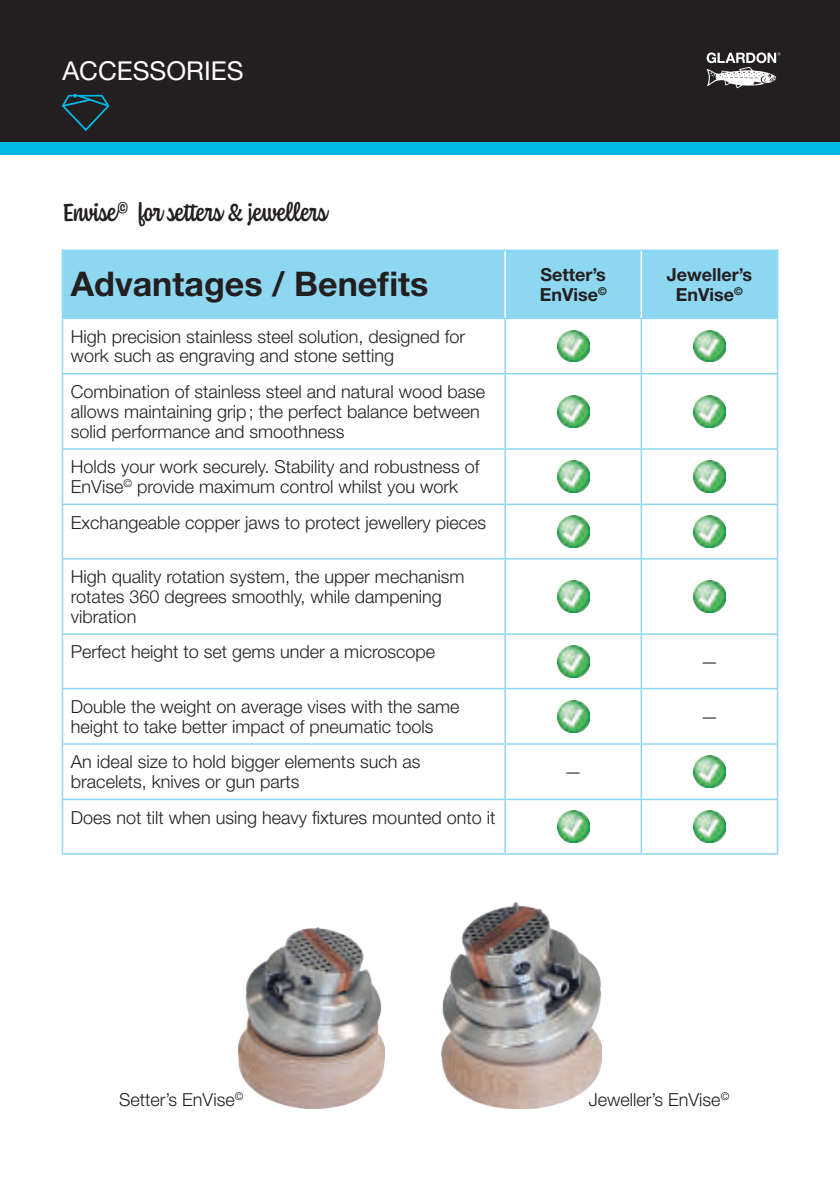
<style>
.page{position:relative;width:840px;height:1191px;background:#fff}
.page>*{position:absolute;margin:0;border:0;box-sizing:border-box;transform-origin:0 0}
.t1{font:700 34px "Helvetica Neue LT Std";color:#231f20}
.t2{font:500 26px "Coniferous";color:#231f20}
.t3{font:26px "Helvetica Neue LT Std";color:#fff}
.t4{font:300 18px/19.8px "Helvetica Neue LT Std";color:#231f20}
.t5{font:700 18px/19.8px "Helvetica Neue LT Std";color:#231f20}
</style>
<div class="page">
<div style="left:0;top:142px;width:839px;height:12px;background:#00b8e5"></div>
<div style="left:0;top:0;width:839px;height:142px;background:#231f20"></div>
<svg style="left:62px;top:94px;width:47px;height:36px"></svg>
<svg style="left:706px;top:52px;width:74px;height:36px"></svg>
<div style="left:63px;top:251px;width:713px;height:66px;background:#8ed7f0"></div>
<svg style="left:63px;top:319px;width:713px;height:534px"></svg>
<hr style="left:62px;top:249px;width:443px;height:2px;background:#8ed7f0">
<hr style="left:62px;top:251px;width:1px;height:66px;background:#8ed7f0">
<hr style="left:505px;top:249px;width:136px;height:2px;background:#8ed7f0">
<hr style="left:641px;top:249px;width:136px;height:2px;background:#8ed7f0">
<hr style="left:776px;top:251px;width:1px;height:66px;background:#8ed7f0">
<hr style="left:62px;top:317px;width:443px;height:2px;background:#8ed7f0">
<hr style="left:62px;top:319px;width:1px;height:54px;background:#8ed7f0">
<hr style="left:505px;top:317px;width:136px;height:2px;background:#8ed7f0">
<hr style="left:504px;top:319px;width:1px;height:54px;background:#8ed7f0">
<hr style="left:641px;top:317px;width:136px;height:2px;background:#8ed7f0">
<hr style="left:640px;top:319px;width:1px;height:54px;background:#8ed7f0">
<hr style="left:776px;top:319px;width:1px;height:54px;background:#8ed7f0">
<hr style="left:62px;top:373px;width:443px;height:1px;background:#8ed7f0">
<hr style="left:62px;top:374px;width:1px;height:74px;background:#8ed7f0">
<hr style="left:505px;top:373px;width:136px;height:1px;background:#8ed7f0">
<hr style="left:504px;top:374px;width:1px;height:74px;background:#8ed7f0">
<hr style="left:641px;top:373px;width:136px;height:1px;background:#8ed7f0">
<hr style="left:640px;top:374px;width:1px;height:74px;background:#8ed7f0">
<hr style="left:776px;top:374px;width:1px;height:74px;background:#8ed7f0">
<hr style="left:62px;top:448px;width:443px;height:2px;background:#8ed7f0">
<hr style="left:62px;top:450px;width:1px;height:53px;background:#8ed7f0">
<hr style="left:505px;top:448px;width:136px;height:2px;background:#8ed7f0">
<hr style="left:504px;top:450px;width:1px;height:53px;background:#8ed7f0">
<hr style="left:641px;top:448px;width:136px;height:2px;background:#8ed7f0">
<hr style="left:640px;top:450px;width:1px;height:53px;background:#8ed7f0">
<hr style="left:776px;top:450px;width:1px;height:53px;background:#8ed7f0">
<hr style="left:62px;top:503px;width:443px;height:2px;background:#8ed7f0">
<hr style="left:62px;top:505px;width:1px;height:53px;background:#8ed7f0">
<hr style="left:505px;top:503px;width:136px;height:2px;background:#8ed7f0">
<hr style="left:504px;top:505px;width:1px;height:53px;background:#8ed7f0">
<hr style="left:641px;top:503px;width:136px;height:2px;background:#8ed7f0">
<hr style="left:640px;top:505px;width:1px;height:53px;background:#8ed7f0">
<hr style="left:776px;top:505px;width:1px;height:53px;background:#8ed7f0">
<hr style="left:62px;top:558px;width:443px;height:1px;background:#8ed7f0">
<hr style="left:62px;top:559px;width:1px;height:74px;background:#8ed7f0">
<hr style="left:505px;top:558px;width:136px;height:1px;background:#8ed7f0">
<hr style="left:504px;top:559px;width:1px;height:74px;background:#8ed7f0">
<hr style="left:641px;top:558px;width:136px;height:1px;background:#8ed7f0">
<hr style="left:640px;top:559px;width:1px;height:74px;background:#8ed7f0">
<hr style="left:776px;top:559px;width:1px;height:74px;background:#8ed7f0">
<hr style="left:62px;top:633px;width:443px;height:2px;background:#8ed7f0">
<hr style="left:62px;top:635px;width:1px;height:53px;background:#8ed7f0">
<hr style="left:505px;top:633px;width:136px;height:2px;background:#8ed7f0">
<hr style="left:504px;top:635px;width:1px;height:53px;background:#8ed7f0">
<hr style="left:641px;top:633px;width:136px;height:2px;background:#8ed7f0">
<hr style="left:640px;top:635px;width:1px;height:53px;background:#8ed7f0">
<hr style="left:776px;top:635px;width:1px;height:53px;background:#8ed7f0">
<hr style="left:62px;top:688px;width:443px;height:1px;background:#8ed7f0">
<hr style="left:62px;top:689px;width:1px;height:54px;background:#8ed7f0">
<hr style="left:505px;top:688px;width:136px;height:1px;background:#8ed7f0">
<hr style="left:504px;top:689px;width:1px;height:54px;background:#8ed7f0">
<hr style="left:641px;top:688px;width:136px;height:1px;background:#8ed7f0">
<hr style="left:640px;top:689px;width:1px;height:54px;background:#8ed7f0">
<hr style="left:776px;top:689px;width:1px;height:54px;background:#8ed7f0">
<hr style="left:62px;top:743px;width:443px;height:1px;background:#8ed7f0">
<hr style="left:62px;top:744px;width:1px;height:54px;background:#8ed7f0">
<hr style="left:505px;top:743px;width:136px;height:1px;background:#8ed7f0">
<hr style="left:504px;top:744px;width:1px;height:54px;background:#8ed7f0">
<hr style="left:641px;top:743px;width:136px;height:1px;background:#8ed7f0">
<hr style="left:640px;top:744px;width:1px;height:54px;background:#8ed7f0">
<hr style="left:776px;top:744px;width:1px;height:54px;background:#8ed7f0">
<hr style="left:62px;top:798px;width:443px;height:2px;background:#8ed7f0">
<hr style="left:62px;top:800px;width:1px;height:53px;background:#8ed7f0">
<hr style="left:505px;top:798px;width:136px;height:2px;background:#8ed7f0">
<hr style="left:504px;top:800px;width:1px;height:53px;background:#8ed7f0">
<hr style="left:641px;top:798px;width:136px;height:2px;background:#8ed7f0">
<hr style="left:640px;top:800px;width:1px;height:53px;background:#8ed7f0">
<hr style="left:776px;top:800px;width:1px;height:53px;background:#8ed7f0">
<hr style="left:62px;top:853px;width:443px;height:1px;background:#8ed7f0">
<hr style="left:505px;top:853px;width:136px;height:1px;background:#8ed7f0">
<hr style="left:641px;top:853px;width:136px;height:1px;background:#8ed7f0">
<hr style="left:504px;top:251px;width:1px;height:66px;background:#fff">
<hr style="left:640px;top:251px;width:1px;height:66px;background:#fff">
<img style="left:557px;top:330px;width:32px;height:32px">
<img style="left:693px;top:330px;width:32px;height:32px">
<img style="left:557px;top:395px;width:32px;height:32px">
<img style="left:693px;top:395px;width:32px;height:32px">
<img style="left:557px;top:461px;width:32px;height:31px">
<img style="left:693px;top:461px;width:32px;height:31px">
<img style="left:557px;top:516px;width:32px;height:31px">
<img style="left:693px;top:516px;width:32px;height:31px">
<img style="left:557px;top:580px;width:32px;height:32px">
<img style="left:693px;top:580px;width:32px;height:32px">
<img style="left:557px;top:645px;width:32px;height:32px">
<img style="left:557px;top:700px;width:32px;height:32px">
<img style="left:693px;top:756px;width:32px;height:31px">
<img style="left:557px;top:810px;width:32px;height:32px">
<img style="left:693px;top:810px;width:32px;height:32px">
<img style="left:239px;top:927px;width:145px;height:181px">
<img style="left:441px;top:902px;width:159px;height:206px">
<h2 class="t3" style="left:62px;top:55px;width:183px">ACCESSORIES</h2>
<h2 class="t2" style="left:62px;top:195px;width:266px">Envise<sup>©</sup> for setters &amp; jewellers</h2>
<h1 class="t1" style="left:71px;top:263px;width:359px">Advantages / Benefits</h1>
<p class="t5" style="left:539px;top:264px;width:68px">Setter’s<br>EnVise<sup>©</sup></p>
<p class="t5" style="left:666px;top:264px;width:87px;text-align:center">Jeweller’s<br>EnVise<sup>©</sup></p>
<p class="t4" style="left:71px;top:326px;width:395px">High precision stainless steel solution, designed for work such as engraving and stone setting</p>
<p class="t4" style="left:71px;top:381px;width:415px">Combination of stainless steel and natural wood base allows maintaining grip; the perfect balance between solid performance and smoothness</p>
<p class="t4" style="left:71px;top:456px;width:410px">Holds your work securely. Stability and robustness of<br>EnVise<sup>©</sup> provide maximum control whilst you work</p>
<p class="t4" style="left:71px;top:512px;width:416px">Exchangeable copper jaws to protect jewellery pieces</p>
<p class="t4" style="left:71px;top:566px;width:395px">High quality rotation system, the upper mechanism rotates 360 degrees smoothly, while dampening vibration</p>
<p class="t4" style="left:71px;top:641px;width:365px">Perfect height to set gems under a microscope</p>
<p class="t4" style="left:700px;top:651px;width:19px">—</p>
<p class="t4" style="left:71px;top:696px;width:390px">Double the weight on average vises with the same height to take better impact of pneumatic tools</p>
<p class="t4" style="left:700px;top:706px;width:19px">—</p>
<p class="t4" style="left:71px;top:751px;width:351px">An ideal size to hold bigger elements such as bracelets, knives or gun parts</p>
<p class="t4" style="left:71px;top:807px;width:426px">Does not tilt when using heavy fixtures mounted onto it</p>
<p class="t4" style="left:564px;top:761px;width:19px">—</p>
<p class="t4" style="left:119px;top:1089px;width:126px">Setter’s EnVise<sup>©</sup></p>
<p class="t4" style="left:588px;top:1089px;width:142px">Jeweller’s EnVise<sup>©</sup></p>
</div>
